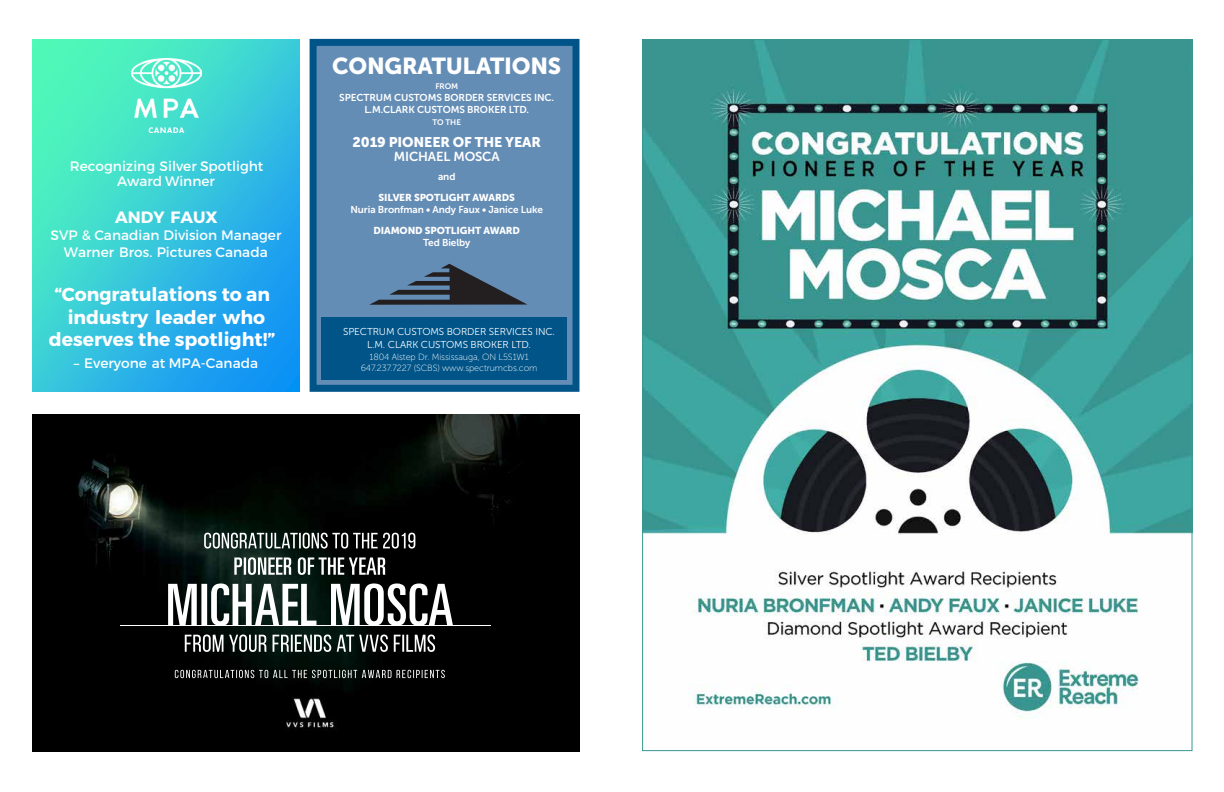
<style>
.page{position:relative;width:1224px;height:792px;background:#fff}
.page>*{position:absolute;margin:0;border:0;box-sizing:border-box;transform-origin:0 0}
.t1{font:23px "Museo Sans 900";letter-spacing:-.01em;color:#fff}
.t2{font:700 18.8px/22.6px "Montserrat";color:#fff;text-align:center}
.t3{font:700 16.4px "Montserrat";color:#fff}
.t4{font:14px "Museo Sans 900";letter-spacing:-.01em;color:#fff}
.t5{font:13.7px/14.8px "Montserrat";color:#fff;text-align:center}
.t6{font:13px "Museo Sans 700";letter-spacing:-.01em;color:#fff}
.t7{font:10px/12px "Museo Sans 700";letter-spacing:-.01em;color:#fff;text-align:center}
.t8{font:10px/12.5px "Museo Sans 300";letter-spacing:-.01em;color:#fff;text-align:center}
.t9{font:10px "Museo Sans 900";letter-spacing:-.01em;color:#fff}
.t10{font:9px/10.5px "Museo Sans 100";letter-spacing:-.01em;color:#fff;text-align:center}
.t11{font:8px "Museo Sans 700";letter-spacing:-.01em;color:#fff}
</style>
<div class="page">
<div style="left:310px;top:39px;width:270px;height:353px;background:#648db6;border:7px solid #005488"></div>
<svg style="left:369px;top:264px;width:158px;height:41px"></svg>
<div style="left:321px;top:318px;width:246px;height:62px;background:#005488"></div>
<img style="left:644px;top:41px;width:547px;height:678px">
<img style="left:32px;top:415px;width:548px;height:337px">
<img style="left:120px;top:625px;width:370px;height:1px">
<svg style="left:32px;top:39px;width:267px;height:353px;background:#36c7d9"></svg>
<img style="left:132px;top:59px;width:70px;height:74px">
<p class="t5" style="left:70px;top:159px;width:195px">Recognizing Silver Spotlight<br>Award Winner</p>
<p class="t3" style="left:115px;top:207px;width:104px">ANDY FAUX</p>
<p class="t5" style="left:50px;top:227px;width:232px;line-height:16.5px">SVP &amp; Canadian Division Manager<br>Warner Bros. Pictures Canada</p>
<h2 class="t2" style="left:49px;top:283px;width:228px">“Congratulations to an industry leader who deserves the spotlight!”</h2>
<p class="t5" style="left:74px;top:355px;width:186px">– Everyone at MPA-Canada</p>
<h1 class="t1" style="left:332px;top:53px;width:230px">CONGRATULATIONS</h1>
<p class="t11" style="left:435px;top:82px;width:24px">FROM</p>
<p class="t7" style="left:339px;top:92px;width:216px">SPECTRUM CUSTOMS BORDER SERVICES INC.<br>L.M.CLARK CUSTOMS BROKER LTD.</p>
<p class="t11" style="left:433px;top:118px;width:30px">TO THE</p>
<p class="t4" style="left:353px;top:134px;width:190px">2019 PIONEER OF THE YEAR</p>
<p class="t6" style="left:394px;top:150px;width:107px">MICHAEL MOSCA</p>
<p class="t7" style="left:438px;top:171px;width:19px">and</p>
<p class="t9" style="left:379px;top:192px;width:138px">SILVER SPOTLIGHT AWARDS</p>
<p class="t7" style="left:350px;top:204px;width:194px">Nuria Bronfman • Andy Faux • Janice Luke</p>
<p class="t9" style="left:373px;top:225px;width:148px">DIAMOND SPOTLIGHT AWARD</p>
<p class="t7" style="left:423px;top:237px;width:49px">Ted Bielby</p>
<p class="t8" style="left:343px;top:326px;width:213px">SPECTRUM CUSTOMS BORDER SERVICES INC.<br>L.M. CLARK CUSTOMS BROKER LTD.</p>
<p class="t10" style="left:361px;top:352px;width:178px">1804 Alstep Dr. Mississauga, ON L5S1W1<br>647.237.7227 (SCBS) www.spectrumcbs.com</p>
</div>
